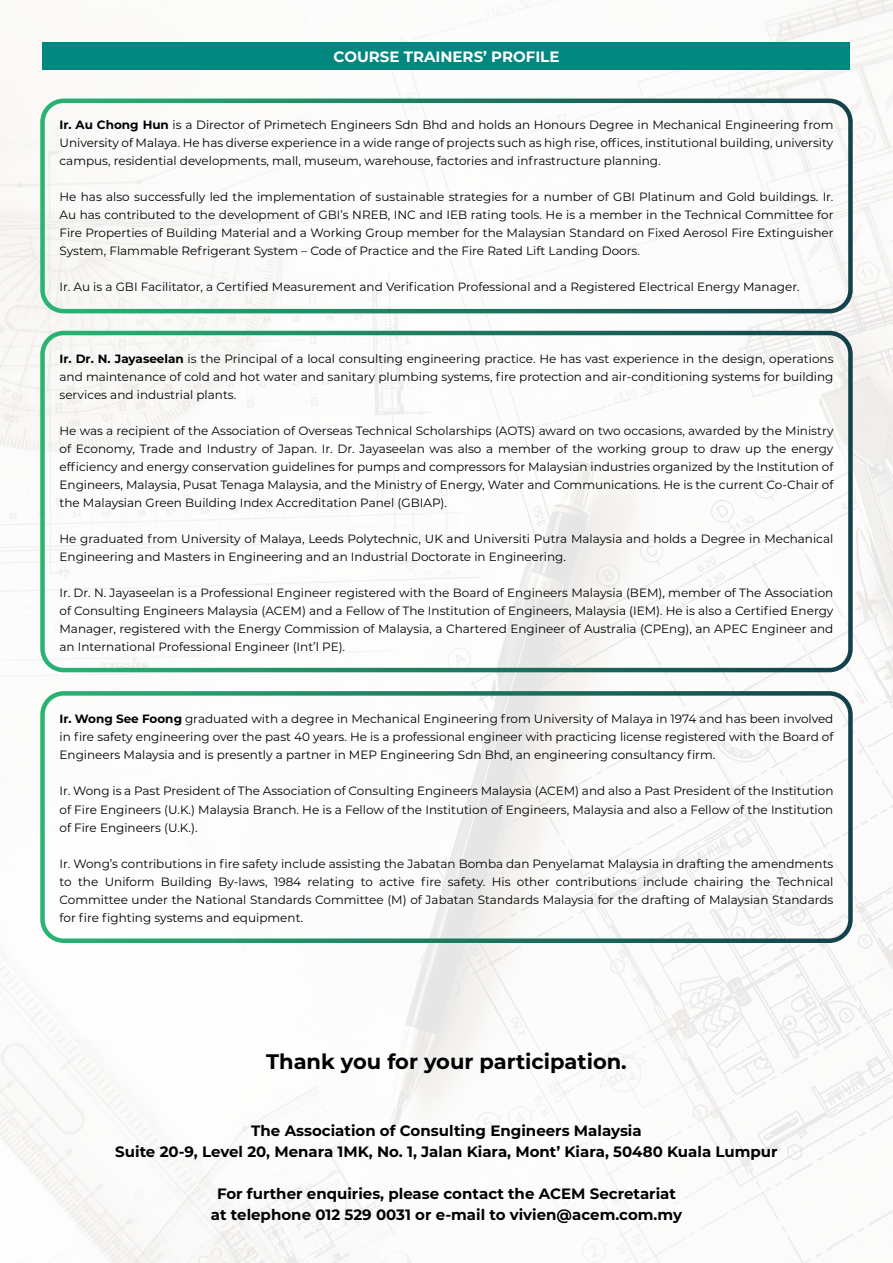
<style>
.page{position:relative;width:893px;height:1263px;background:#fff}
.page>*{position:absolute;margin:0;border:0;box-sizing:border-box;transform-origin:0 0}
.body_text{font:700 21px "Montserrat";color:#000}
.body_text-2{font:700 15px "Montserrat";color:#000}
.body_text-3{font:700 15px "Montserrat";color:#fff}
.t1{font:12px/18px "Montserrat";color:#000;text-align:justify}
.s1{font-weight:700}
</style>
<div class="page">
<img style="left:0;top:0;width:893px;height:1263px">
<div style="left:40px;top:99px;width:813px;height:214px;border:4px solid #fff;border-radius:21px"></div>
<div style="left:40px;top:331px;width:813px;height:341px;border:4px solid #fff;border-radius:21px"></div>
<div style="left:40px;top:691px;width:813px;height:252px;border:4px solid #fff;border-radius:21px"></div>
<div style="left:43px;top:43px;width:807px;height:27px;background:#008780"></div>
<p class="body_text-3" style="left:334px;top:45px;width:227px">COURSE TRAINERS’ PROFILE</p>
<p class="t1" style="left:60px;top:116px;width:775px"><span class="s1">Ir. Au Chong Hun</span> is a Director of Primetech Engineers Sdn Bhd and holds an Honours Degree in Mechanical Engineering from University of Malaya. He has diverse experience in a wide range of projects such as high rise, offices, institutional building, university campus, residential developments, mall, museum, warehouse, factories and infrastructure planning.</p>
<p class="t1" style="left:60px;top:188px;width:775px">He has also successfully led the implementation of sustainable strategies for a number of GBI Platinum and Gold buildings. Ir.<br>Au has contributed to the development of GBI’s NREB, INC and IEB rating tools. He is a member in the Technical Committee for Fire Properties of Building Material and a Working Group member for the Malaysian Standard on Fixed Aerosol Fire Extinguisher System, Flammable Refrigerant System – Code of Practice and the Fire Rated Lift Landing Doors.</p>
<p class="t1" style="left:60px;top:278px;width:741px">Ir. Au is a GBI Facilitator, a Certified Measurement and Verification Professional and a Registered Electrical Energy Manager.</p>
<p class="t1" style="left:60px;top:350px;width:775px"><span class="s1">Ir. Dr. N. Jayaseelan</span> is the Principal of a local consulting engineering practice. He has vast experience in the design, operations and maintenance of cold and hot water and sanitary plumbing systems, fire protection and air-conditioning systems for building services and industrial plants.</p>
<p class="t1" style="left:60px;top:422px;width:775px">He was a recipient of the Association of Overseas Technical Scholarships (AOTS) award on two occasions, awarded by the Ministry of Economy, Trade and Industry of Japan. Ir. Dr. Jayaseelan was also a member of the working group to draw up the energy efficiency and energy conservation guidelines for pumps and compressors for Malaysian industries organized by the Institution of Engineers, Malaysia, Pusat Tenaga Malaysia, and the Ministry of Energy, Water and Communications. He is the current Co-Chair of the Malaysian Green Building Index Accreditation Panel (GBIAP).</p>
<p class="t1" style="left:60px;top:530px;width:775px">He graduated from University of Malaya, Leeds Polytechnic, UK and Universiti Putra Malaysia and holds a Degree in Mechanical<br>Engineering and Masters in Engineering and an Industrial Doctorate in Engineering.</p>
<p class="t1" style="left:60px;top:584px;width:775px">Ir. Dr. N. Jayaseelan is a Professional Engineer registered with the Board of Engineers Malaysia (BEM), member of The Association of Consulting Engineers Malaysia (ACEM) and a Fellow of The Institution of Engineers, Malaysia (IEM). He is also a Certified Energy Manager, registered with the Energy Commission of Malaysia, a Chartered Engineer of Australia (CPEng), an APEC Engineer and an International Professional Engineer (Int’l PE).</p>
<p class="t1" style="left:60px;top:710px;width:775px"><span class="s1">Ir. Wong See Foong</span> graduated with a degree in Mechanical Engineering from University of Malaya in 1974 and has been involved in fire safety engineering over the past 40 years. He is a professional engineer with practicing license registered with the Board of Engineers Malaysia and is presently a partner in MEP Engineering Sdn Bhd, an engineering consultancy firm.</p>
<p class="t1" style="left:60px;top:782px;width:775px">Ir. Wong is a Past President of The Association of Consulting Engineers Malaysia (ACEM) and also a Past President of the Institution of Fire Engineers (U.K.) Malaysia Branch. He is a Fellow of the Institution of Engineers, Malaysia and also a Fellow of the Institution of Fire Engineers (U.K.).</p>
<p class="t1" style="left:60px;top:854px;width:775px">Ir. Wong’s contributions in fire safety include assisting the Jabatan Bomba dan Penyelamat Malaysia in drafting the amendments to the Uniform Building By-laws, 1984 relating to active fire safety. His other contributions include chairing the Technical Committee under the National Standards Committee (M) of Jabatan Standards Malaysia for the drafting of Malaysian Standards for fire fighting systems and equipment.</p>
<p class="body_text" style="left:266px;top:1046px;width:362px">Thank you for your participation.</p>
<p class="body_text-2" style="left:251px;top:1120px;width:392px">The Association of Consulting Engineers Malaysia</p>
<p class="body_text-2" style="left:115px;top:1141px;width:664px">Suite 20-9, Level 20, Menara 1MK, No. 1, Jalan Kiara, Mont’ Kiara, 50480 Kuala Lumpur</p>
<p class="body_text-2" style="left:217px;top:1183px;width:460px">For further enquiries, please contact the ACEM Secretariat</p>
<p class="body_text-2" style="left:211px;top:1204px;width:473px">at telephone 012 529 0031 or e-mail to vivien@acem.com.my</p>
</div>
